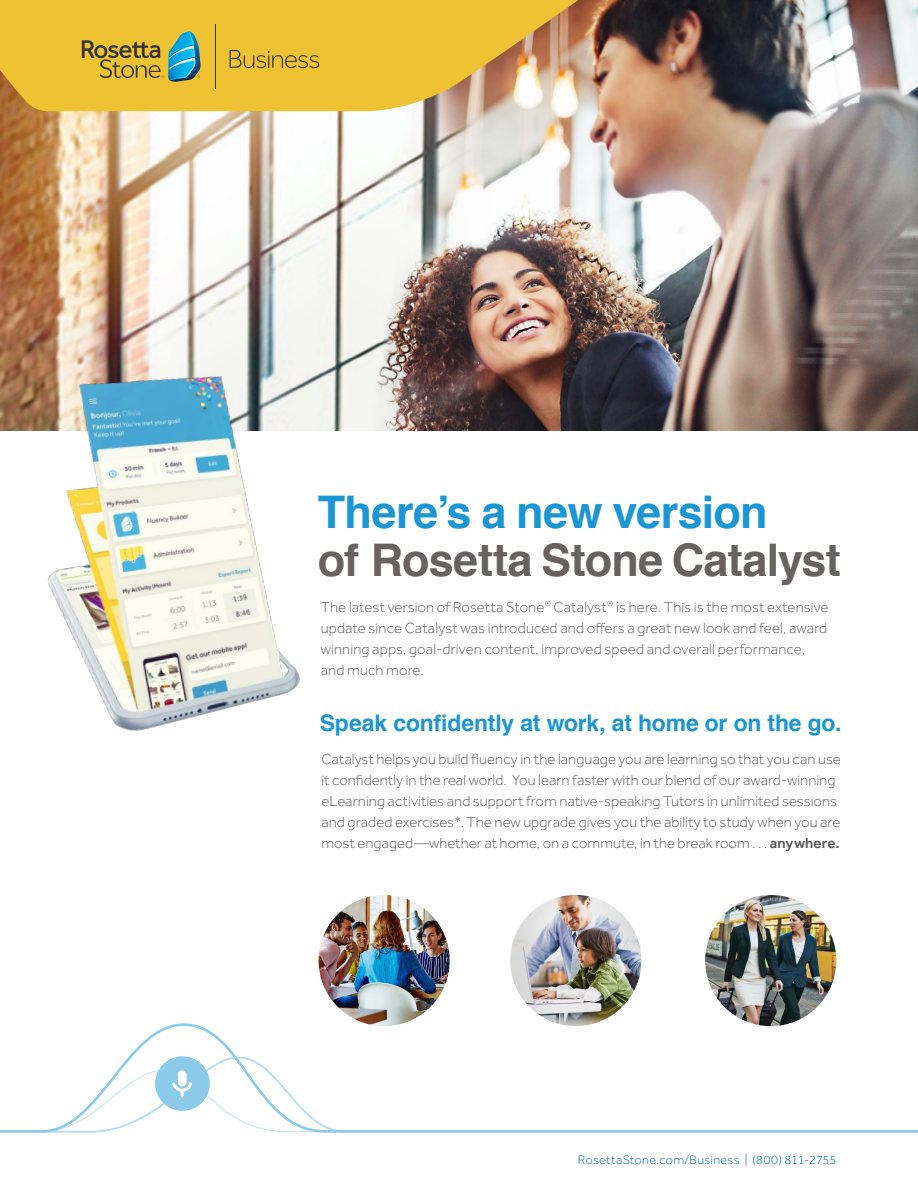
<style>
.page{position:relative;width:918px;height:1188px;background:#fff}
.page>*{position:absolute;margin:0;border:0;box-sizing:border-box;transform-origin:0 0}
.t1{font:700 45px/48px "Helvetica";letter-spacing:-.015em;color:#666261}
.t2{font:700 22.8px "Helvetica";letter-spacing:-.005em;color:#1a96d4}
.t3{font:300 15px/21.1px "Effra";letter-spacing:.005em;color:#58595b}
.t4{font:300 12.75px "Effra";letter-spacing:.02em;color:#006cb7}
.s1{color:#1a96d4}
.s2{font-size:16.5px}
.s3{font-weight:500}
</style>
<div class="page">
<svg style="left:0;top:1023px;width:918px;height:110px"></svg>
<svg style="left:155px;top:1056px;width:55px;height:55px"></svg>
<svg style="left:0;top:1061px;width:317px;height:71px"></svg>
<img style="left:0;top:0;width:918px;height:430px">
<img style="left:8px;top:336px;width:319px;height:395px">
<img style="left:510px;top:895px;width:131px;height:131px;border-radius:66px">
<img style="left:319px;top:895px;width:131px;height:131px;border-radius:66px">
<img style="left:705px;top:895px;width:131px;height:131px;border-radius:66px">
<svg style="left:0;top:0;width:637px;height:111px;fill:#eec232"></svg>
<svg style="left:230px;top:50px;width:89px;height:18px"></svg>
<hr style="left:215px;top:25px;width:1px;height:64px;background:#383635">
<svg style="left:82px;top:31px;width:119px;height:51px"></svg>
<p class="t1" style="left:318px;top:489px;width:525px"><span class="s1">There’s a new version<br></span>of Rosetta Stone Catalyst</p>
<p class="t3" style="left:321px;top:596px;width:509px">The latest version of Rosetta Stone<sup>®</sup> Catalyst<sup>®</sup> <span class="s2">i</span>s here. This is the most extensive update since Catalyst was introduced and offers a great new look and feel, award winning apps, goal-driven content, improved speed and overall performance, and much more.</p>
<p class="t2" style="left:320px;top:704px;width:523px">Speak confidently at work, at home or on the go.</p>
<p class="t3" style="left:321px;top:748px;width:521px">Catalyst helps you build fluency in the language you are learning so that you can use it confidently in the real world. You learn faster with our blend of our award-winning eLearning activities and support from native-speaking Tutors in unlimited sessions and graded exercises*. The new upgrade gives you the ability to study when you are most engaged—whether at home, on a commute, in the break room . . . <span class="s3">anywhere.</span></p>
<p class="t4" style="left:578px;top:1152px;width:260px">RosettaStone.com/Business | (800) 811-2755</p>
</div>
